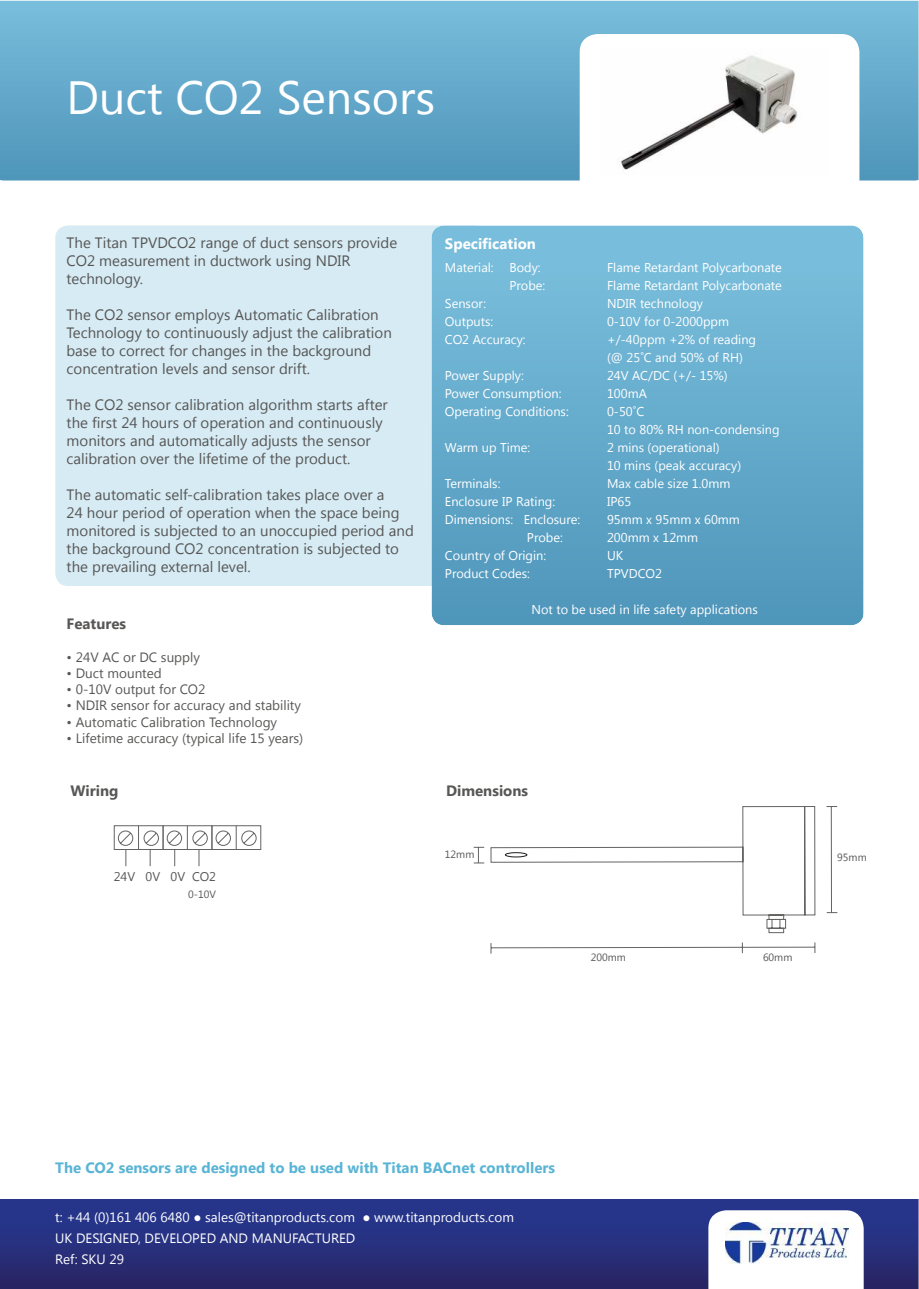
<style>
.page{position:relative;width:919px;height:1289px;background:#fff}
.page>*{position:absolute;margin:0;border:0;box-sizing:border-box;transform-origin:0 0}
.t1{font:46.5px "Segoe UI";color:#fff}
.t2{font:15px/18px "Segoe UI";color:#575656}
.t3{font:700 15px "Segoe UI";color:#59b4d5}
.t4{font:700 15px "Segoe UI";color:#585756}
.t5{font:700 15px "Segoe UI";color:#fff}
.t6{font:13.5px "Segoe UI";color:#585756}
.t7{font:13.5px/21px "Segoe UI";color:#fff}
.t8{font:12.75px/18px "Segoe UI";color:#fff}
.t9{font:12.6px "Segoe UI";color:#585756}
.t10{font:10.5px "Segoe UI";color:#585756}
</style>
<div class="page">
<img style="left:0;top:1px;width:918px;height:180px">
<img style="left:0;top:1199px;width:918px;height:89px">
<svg style="left:708px;top:1210px;width:155px;height:78px"></svg>
<img style="left:725px;top:1222px;width:123px;height:41px">
<div style="left:579px;top:34px;width:280px;height:174px;background:#fff;border-radius:18px"></div>
<div style="left:55px;top:225px;width:432px;height:361px;background:#d6ebf3;border-radius:13px"></div>
<img style="left:431px;top:225px;width:432px;height:400px">
<div style="left:114px;top:825px;width:49px;height:25px;border:1px solid #636362"></div>
<svg style="left:117px;top:825px;width:42px;height:42px"></svg>
<div style="left:163px;top:825px;width:49px;height:25px;border:1px solid #636362"></div>
<svg style="left:166px;top:825px;width:42px;height:42px"></svg>
<div style="left:211px;top:825px;width:50px;height:25px;border:1px solid #636362"></div>
<svg style="left:215px;top:825px;width:42px;height:25px"></svg>
<img style="left:619px;top:55px;width:179px;height:115px">
<svg style="left:473px;top:806px;width:365px;height:148px"></svg>
<div style="left:493px;top:848px;width:61px;height:11px;background:#fff"></div>
<div style="left:505px;top:852px;width:22px;height:5px;border:1px solid #1c1c1b;border-radius:50%"></div>
<h1 class="t1" style="left:67px;top:65px;width:370px">Duct CO2 Sensors</h1>
<p class="t2" style="left:67px;top:233px;width:332px">The Titan TPVDCO2 range of duct sensors provide<br>CO2 measurement in ductwork using NDIR technology.</p>
<p class="t2" style="left:67px;top:305px;width:327px">The CO2 sensor employs Automatic Calibration Technology to continuously adjust the calibration base to correct for changes in the background concentration levels and sensor drift.</p>
<p class="t2" style="left:67px;top:395px;width:322px">The CO2 sensor calibration algorithm starts after the first 24 hours of operation and continuously monitors and automatically adjusts the sensor calibration over the lifetime of the product.</p>
<p class="t2" style="left:67px;top:485px;width:348px">The automatic self-calibration takes place over a<br>24 hour period of operation when the space being monitored is subjected to an unoccupied period and the background CO2 concentration is subjected to the prevailing external level.</p>
<p class="t4" style="left:67px;top:613px;width:61px">Features</p>
<p class="t6" style="left:67px;top:647px;width:135px">• 24V AC or DC supply</p>
<p class="t6" style="left:67px;top:668px;width:97px">• Duct mounted</p>
<p class="t6" style="left:67px;top:684px;width:140px">• 0-10V output for CO2</p>
<p class="t6" style="left:67px;top:700px;width:236px">• NDIR sensor for accuracy and stability</p>
<p class="t6" style="left:67px;top:717px;width:212px">• Automatic Calibration Technology</p>
<p class="t6" style="left:67px;top:733px;width:238px">• Lifetime accuracy (typical life 15 years)</p>
<p class="t5" style="left:445px;top:233px;width:92px">Specification</p>
<p class="t8" style="left:445px;top:257px;width:97px">Material: Body:</p>
<p class="t8" style="left:607px;top:257px;width:176px">Flame Retardant Polycarbonate</p>
<p class="t8" style="left:509px;top:275px;width:37px">Probe:</p>
<p class="t8" style="left:607px;top:275px;width:176px">Flame Retardant Polycarbonate</p>
<p class="t8" style="left:445px;top:293px;width:43px">Sensor:</p>
<p class="t8" style="left:607px;top:293px;width:97px">NDIR technology</p>
<p class="t8" style="left:445px;top:311px;width:50px">Outputs:</p>
<p class="t8" style="left:607px;top:311px;width:123px">0-10V for 0-2000ppm</p>
<p class="t8" style="left:445px;top:329px;width:82px">CO2 Accuracy:</p>
<p class="t8" style="left:607px;top:329px;width:150px">+/-40ppm +2% of reading (@ 25˚C and 50% of RH)</p>
<p class="t8" style="left:445px;top:365px;width:80px">Power Supply:</p>
<p class="t8" style="left:607px;top:365px;width:122px">24V AC/DC (+/- 15%)</p>
<p class="t8" style="left:445px;top:383px;width:118px">Power Consumption:</p>
<p class="t8" style="left:607px;top:383px;width:41px">100mA</p>
<p class="t8" style="left:445px;top:401px;width:125px">Operating Conditions:</p>
<p class="t8" style="left:607px;top:401px;width:174px">0-50˚C<br>10 to 80% RH non-condensing</p>
<p class="t8" style="left:445px;top:437px;width:87px">Warm up Time:</p>
<p class="t8" style="left:607px;top:437px;width:136px">2 mins (operational)<br>10 mins (peak accuracy)</p>
<p class="t8" style="left:445px;top:473px;width:57px">Terminals:</p>
<p class="t8" style="left:607px;top:473px;width:125px">Max cable size 1.0mm</p>
<p class="t8" style="left:445px;top:491px;width:112px">Enclosure IP Rating:</p>
<p class="t8" style="left:607px;top:491px;width:26px">IP65</p>
<p class="t8" style="left:445px;top:509px;width:137px">Dimensions: Enclosure:</p>
<p class="t8" style="left:607px;top:509px;width:134px">95mm x 95mm x 60mm</p>
<p class="t8" style="left:527px;top:527px;width:37px">Probe:</p>
<p class="t8" style="left:607px;top:527px;width:93px">200mm x 12mm</p>
<p class="t8" style="left:445px;top:545px;width:103px">Country of Origin:</p>
<p class="t8" style="left:607px;top:545px;width:18px">UK</p>
<p class="t8" style="left:445px;top:563px;width:87px">Product Codes:</p>
<p class="t8" style="left:607px;top:563px;width:56px">TPVDCO2</p>
<p class="t8" style="left:531px;top:599px;width:228px">Not to be used in life safety applications</p>
<p class="t4" style="left:70px;top:779px;width:49px">Wiring</p>
<p class="t4" style="left:446px;top:779px;width:83px">Dimensions</p>
<p class="t9" style="left:114px;top:868px;width:104px">24V 0V 0V CO2</p>
<p class="t10" style="left:188px;top:886px;width:29px">0-10V</p>
<p class="t10" style="left:445px;top:847px;width:31px">12mm</p>
<p class="t10" style="left:590px;top:950px;width:37px">200mm</p>
<p class="t10" style="left:763px;top:950px;width:31px">60mm</p>
<p class="t10" style="left:837px;top:850px;width:31px">95mm</p>
<p class="t3" style="left:55px;top:1156px;width:501px">The CO2 sensors are designed to be used with Titan BACnet controllers</p>
<p class="t7" style="left:55px;top:1206px;width:460px">t: +44 (0)161 406 6480 ● sales@titanproducts.com ● www.titanproducts.com<br>UK DESIGNED, DEVELOPED AND MANUFACTURED<br>Ref: SKU 29</p>
</div>
